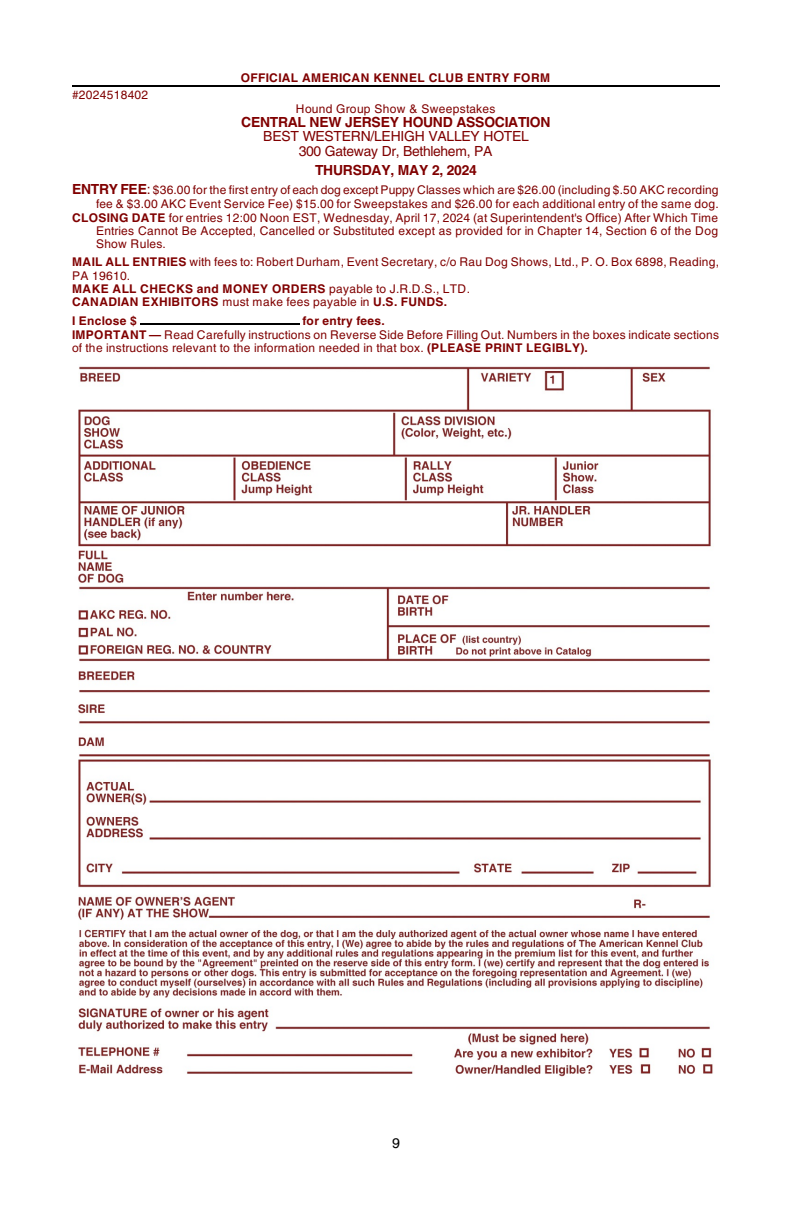
<style>
.page{position:relative;width:792px;height:1224px;background:#fff}
.page>*{position:absolute;margin:0;border:0;box-sizing:border-box;transform-origin:0 0}
.t1{font:14px/14.6px "Helvetica";letter-spacing:-.02em;color:#800000;text-align:center}
.t2{font:700 14px "Helvetica";letter-spacing:-.015em;color:#800000}
.t3{font:14px "Helvetica";color:#000}
.t4{font:12px/13.4px "Helvetica";letter-spacing:.025em;color:#800000}
.t5{font:700 12px "Helvetica";letter-spacing:.035em;color:#800000}
.s1{font-weight:700;font-size:14px}
.s2{font-size:14px}
.s3{font-weight:700}
</style>
<div class="page">
<img style="left:78px;top:366px;width:635px;height:711px">
<hr style="left:72px;top:85px;width:648px;height:2px;background:#000">
<hr style="left:140px;top:323px;width:160px;height:2px;background:#000">
<p class="t4" style="left:72px;top:89px;width:78px">#2024518402</p>
<p class="t5" style="left:241px;top:73px;width:311px">OFFICIAL AMERICAN KENNEL CLUB ENTRY FORM</p>
<p class="t4" style="left:296px;top:103px;width:201px">Hound Group Show &amp; Sweepstakes</p>
<p class="t2" style="left:241px;top:117px;width:311px">CENTRAL NEW JERSEY HOUND ASSOCIATION</p>
<p class="t1" style="left:263px;top:130px;width:267px">BEST WESTERN/LEHIGH VALLEY HOTEL<br>300 Gateway Dr, Bethlehem, PA</p>
<p class="t2" style="left:315px;top:165px;width:163px">THURSDAY, MAY 2, 2024</p>
<p class="t4" style="left:72px;top:184px;width:648px"><span class="s1">ENTRYFEE</span><span class="s2">:</span> $36.00 for the first entry of each dog exceptPuppy Classes which are $26.00 (including $.50 AKC recording</p>
<p class="t4" style="left:96px;top:198px;width:624px">fee &amp; $3.00 AKC Event Service Fee) $15.00 for Sweepstakes and $26.00 for each additional entry of the same dog.</p>
<p class="t4" style="left:72px;top:212px;width:648px"><span class="s3">CLOSING DATE</span> for entries 12:00 Noon EST, Wednesday, April 17, 2024 (at Superintendent's Office) After Which Time</p>
<p class="t4" style="left:96px;top:225px;width:624px">Entries Cannot Be Accepted, Cancelled or Substituted except as provided for in Chapter 14, Section 6 of the Dog</p>
<p class="t4" style="left:96px;top:239px;width:71px">Show Rules.</p>
<p class="t4" style="left:72px;top:256px;width:649px"><span class="s3">MAIL ALL ENTRIES</span> with fees to: Robert Durham, Event Secretary, c/o Rau Dog Shows, Ltd., P. O. Box 6898, Reading, PA 19610.<br><span class="s3">MAKE ALL CHECKS and MONEY ORDERS</span> payable to J.R.D.S., LTD.<br><span class="s3">CANADIAN EXHIBITORS</span> must make fees payable in <span class="s3">U.S. FUNDS.</span></p>
<p class="t5" style="left:72px;top:316px;width:66px">I Enclose $</p>
<p class="t4" style="left:72px;top:315px;width:649px;text-indent:231px"><span class="s3">for entry fees.<br>IMPORTANT —</span> Read Carefully instructions on Reverse Side Before Filling Out. Numbers in the boxes indicate sections of the instructions relevant to the information needed in that box. <span class="s3">(PLEASE PRINT LEGIBLY).</span></p>
<p class="t3" style="left:392px;top:1138px;width:9px">9</p>
</div>
